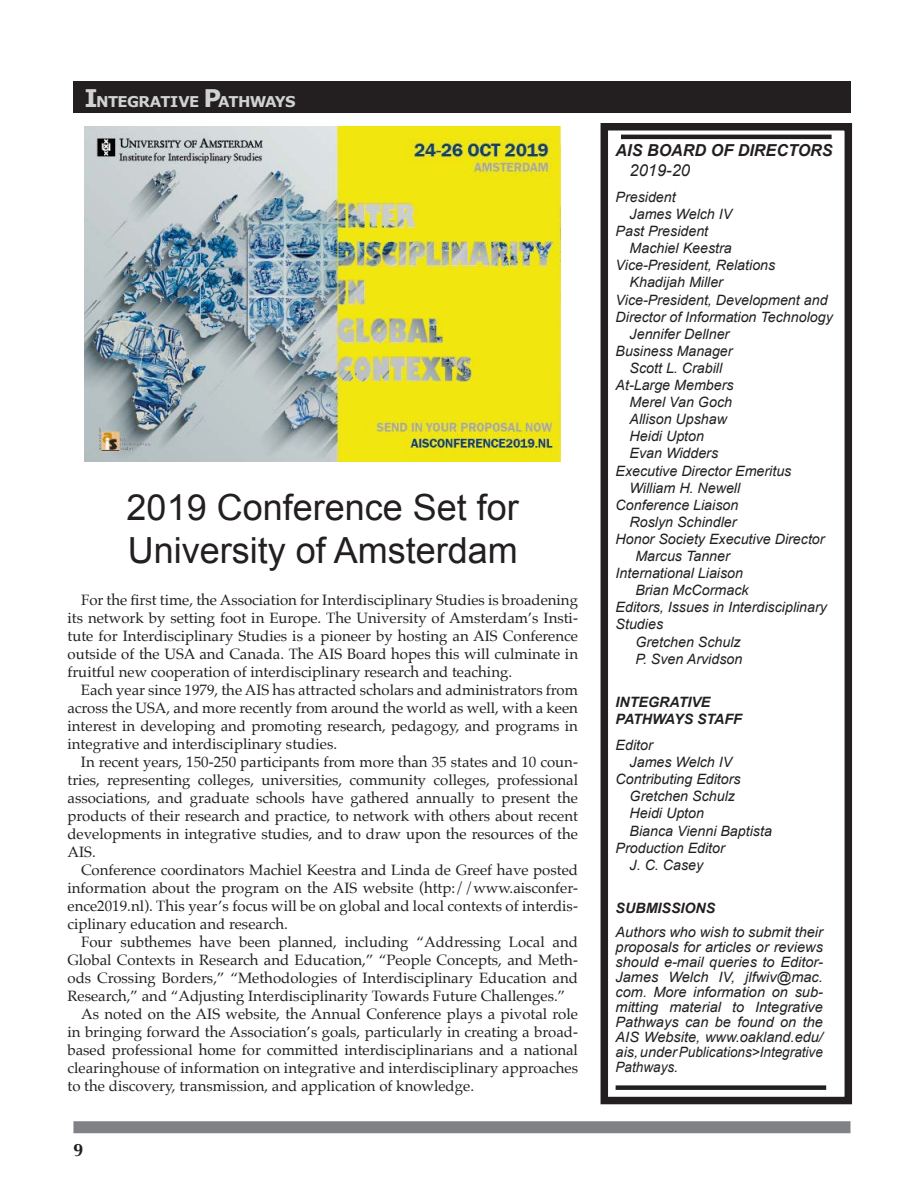
<style>
.page{position:relative;width:918px;height:1188px;background:#fff}
.page>*{position:absolute;margin:0;border:0;box-sizing:border-box;transform-origin:0 0}
.t1{font:36px "Arial";color:#231f20}
.t2{font:700 18px "Optima";color:#231f20}
.t3{font:italic 700 16.5px "Arial";color:#231f20}
.t4{font:italic 16.5px "Arial";color:#231f20}
.t5{font:15px/18px "Palatino";color:#231f20;text-align:justify}
.t6{font:700 14.85px "Verdana";letter-spacing:-.045em;color:#d1d2d4}
.t7{font:italic 14.25px/15px "Arial";color:#231f20}
.t8{font:italic 700 14.25px "Arial";color:#231f20}
.s1{font-size:24.3px}
</style>
<div class="page">
<div style="left:73px;top:81px;width:777px;height:32px;background:#231f20"></div>
<div style="left:73px;top:1121px;width:777px;height:12px;background:#808285"></div>
<div style="left:601px;top:123px;width:251px;height:981px;border:8px solid #231f20"></div>
<hr style="left:621px;top:135px;width:211px;height:4px;background:#231f20">
<div style="left:616px;top:1085px;width:210px;height:5px;background:#231f20"></div>
<img style="left:85px;top:126px;width:476px;height:335px">
<p class="t6" style="left:85px;top:92px;width:212px"><span class="s1">I</span>NTEGRATIVE <span class="s1">P</span>ATHWAYS</p>
<p class="t1" style="left:127px;top:484px;width:394px">2019 Conference Set for</p>
<p class="t1" style="left:128px;top:527px;width:392px">University of Amsterdam</p>
<p class="t5" style="left:67px;top:591px;width:512px;text-indent:14px">For the first time, the Association for Interdisciplinary Studies is broadening its network by setting foot in Europe. The University of Amsterdam’s Insti&shy;tute for Interdisciplinary Studies is a pioneer by hosting an AIS Conference outside of the USA and Canada. The AIS Board hopes this will culminate in fruitful new cooperation of interdisciplinary research and teaching.</p>
<p class="t5" style="left:67px;top:681px;width:512px;text-indent:14px">Each year since 1979, the AIS has attracted scholars and administrators from across the USA, and more recently from around the world as well, with a keen interest in developing and promoting research, pedagogy, and programs in integrative and interdisciplinary studies.</p>
<p class="t5" style="left:68px;top:753px;width:512px;text-indent:13px">In recent years, 150-250 participants from more than 35 states and 10 coun&shy;tries, representing colleges, universities, community colleges, professional associations, and graduate schools have gathered annually to present the products of their research and practice, to network with others about recent developments in integrative studies, and to draw upon the resources of the AIS.</p>
<p class="t5" style="left:68px;top:861px;width:512px;text-indent:14px">Conference coordinators Machiel Keestra and Linda de Greef have posted information about the program on the AIS website (http://www.aisconfer&shy;ence2019.nl). This year’s focus will be on global and local contexts of interdis&shy;ciplinary education and research.</p>
<p class="t5" style="left:68px;top:933px;width:512px;text-indent:14px">Four subthemes have been planned, including “Addressing Local and Global Contexts in Research and Education,” “People Concepts, and Meth&shy;ods Crossing Borders,” “Methodologies of Interdisciplinary Education and Research,” and “Adjusting Interdisciplinarity Towards Future Challenges.”</p>
<p class="t5" style="left:68px;top:1005px;width:512px;text-indent:14px">As noted on the AIS website, the Annual Conference plays a pivotal role in bringing forward the Association’s goals, particularly in creating a broad&shy;based professional home for committed interdisciplinarians and a national clearinghouse of information on integrative and interdisciplinary approaches to the discovery, transmission, and application of knowledge.</p>
<p class="t2" style="left:73px;top:1140px;width:12px">9</p>
<p class="t3" style="left:616px;top:140px;width:219px">AIS BOARD OF DIRECTORS</p>
<p class="t4" style="left:630px;top:159px;width:62px">2019-20</p>
<p class="t7" style="left:616px;top:190px;width:62px">President</p>
<p class="t7" style="left:630px;top:207px;width:104px">James Welch IV</p>
<p class="t7" style="left:616px;top:224px;width:94px">Past President</p>
<p class="t7" style="left:630px;top:241px;width:104px">Machiel Keestra</p>
<p class="t7" style="left:616px;top:258px;width:161px">Vice-President, Relations</p>
<p class="t7" style="left:630px;top:275px;width:95px">Khadijah Miller</p>
<p class="t7" style="left:616px;top:291px;width:219px;line-height:17.1px">Vice-President, Development and<br>Director of Information Technology</p>
<p class="t7" style="left:630px;top:326px;width:101px">Jennifer Dellner</p>
<p class="t7" style="left:616px;top:344px;width:118px">Business Manager</p>
<p class="t7" style="left:630px;top:361px;width:94px">Scott L. Crabill</p>
<p class="t7" style="left:616px;top:378px;width:119px">At-Large Members</p>
<p class="t7" style="left:630px;top:395px;width:104px">Merel Van Goch</p>
<p class="t7" style="left:630px;top:412px;width:99px">Allison Upshaw</p>
<p class="t7" style="left:630px;top:429px;width:76px">Heidi Upton</p>
<p class="t7" style="left:630px;top:446px;width:90px">Evan Widders</p>
<p class="t7" style="left:616px;top:463px;width:177px">Executive Director Emeritus</p>
<p class="t7" style="left:630px;top:480px;width:112px">William H. Newell</p>
<p class="t7" style="left:616px;top:497px;width:124px">Conference Liaison</p>
<p class="t7" style="left:630px;top:515px;width:108px">Roslyn Schindler</p>
<p class="t7" style="left:616px;top:532px;width:211px">Honor Society Executive Director</p>
<p class="t7" style="left:635px;top:549px;width:96px">Marcus Tanner</p>
<p class="t7" style="left:616px;top:566px;width:129px">International Liaison</p>
<p class="t7" style="left:635px;top:583px;width:115px">Brian McCormack</p>
<p class="t7" style="left:616px;top:599px;width:213px;line-height:17.1px">Editors, Issues in Interdisciplinary<br>Studies</p>
<p class="t7" style="left:635px;top:634px;width:107px">Gretchen Schulz</p>
<p class="t7" style="left:635px;top:651px;width:108px">P. Sven Arvidson</p>
<p class="t8" style="left:616px;top:693px;width:96px">INTEGRATIVE</p>
<p class="t8" style="left:616px;top:710px;width:128px">PATHWAYS STAFF</p>
<p class="t7" style="left:616px;top:738px;width:39px">Editor</p>
<p class="t7" style="left:630px;top:755px;width:104px">James Welch IV</p>
<p class="t7" style="left:616px;top:772px;width:127px">Contributing Editors</p>
<p class="t7" style="left:630px;top:789px;width:107px">Gretchen Schulz</p>
<p class="t7" style="left:630px;top:806px;width:76px">Heidi Upton</p>
<p class="t7" style="left:630px;top:823px;width:144px">Bianca Vienni Baptista</p>
<p class="t7" style="left:616px;top:840px;width:111px">Production Editor</p>
<p class="t7" style="left:630px;top:857px;width:75px">J. C. Casey</p>
<p class="t8" style="left:616px;top:899px;width:101px">SUBMISSIONS</p>
<p class="t7" style="left:616px;top:925px;width:209px;text-align:justify">Authors who wish to submit their proposals for articles or reviews should e-mail queries to Editor-James Welch IV, jlfwiv@mac. com. More information on sub&shy;mitting material to Integrative Pathways can be found on the AIS Website, www.oakland.edu/ ais, under Publications&gt;Integrative Pathways.</p>
</div>
